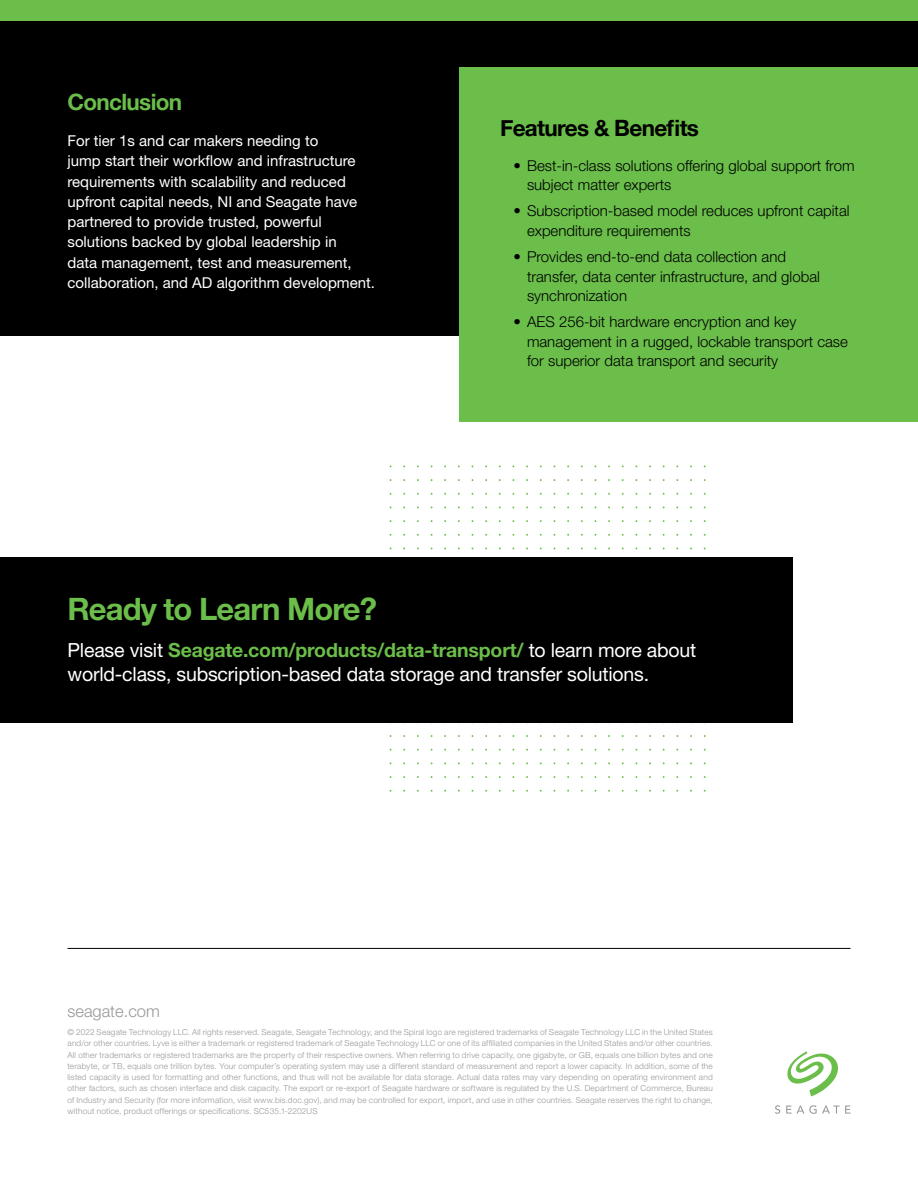
<style>
.page{position:relative;width:918px;height:1188px;background:#fff}
.page>*{position:absolute;margin:0;border:0;box-sizing:border-box;transform-origin:0 0}
.t1{font:700 31.05px "Helvetica Neue LT Std";letter-spacing:-.03em;color:#6bbe4a}
.t2{font:700 22.5px "Helvetica Neue";letter-spacing:-.03em;color:#000}
.t3{font:700 22.5px "Helvetica Neue";letter-spacing:-.03em;color:#6bbe4a}
.t4{font:19.5px/24px "Helvetica Neue LT Std";letter-spacing:-.01em;color:#fff}
.t5{font:300 16.5px "Helvetica Neue LT Std";color:#97989a}
.t6{font:300 15px/19.5px "Helvetica Neue LT Std";color:#000}
.t7{font:15px/20.2px "Helvetica Neue LT Std";color:#fff}
.t8{font:300 8.25px/11.2px "Helvetica Neue LT Std";letter-spacing:.025em;color:#97989a;text-align:justify}
.s1{font-weight:700;color:#6bbe4a}
</style>
<div class="page">
<div style="left:0;top:0;width:918px;height:21px;background:#6bbe4a"></div>
<div style="left:0;top:557px;width:793px;height:166px;background:#000"></div>
<hr style="left:68px;top:948px;width:782px;height:1px;background:#000">
<svg style="left:787px;top:1051px;width:51px;height:45px"></svg>
<svg style="left:775px;top:1105px;width:5px;height:9px"></svg>
<svg style="left:786px;top:1105px;width:65px;height:9px"></svg>
<div style="left:0;top:21px;width:918px;height:315px;background:#000"></div>
<div style="left:459px;top:68px;width:459px;height:354px;background:#6bbe4a"></div>
<h2 class="t3" style="left:68px;top:85px;width:116px">Conclusion</h2>
<p class="t7" style="left:68px;top:130px;width:309px">For tier 1s and car makers needing to<br>jump start their workflow and infrastructure requirements with scalability and reduced upfront capital needs, NI and Seagate have partnered to provide trusted, powerful solutions backed by global leadership in<br>data management, test and measurement, collaboration, and AD algorithm development.</p>
<h2 class="t2" style="left:500px;top:110px;width:200px">Features &amp; Benefits</h2>
<h3 class="t6" style="left:527px;top:155px;width:329px;text-indent:-14px">• Best-in-class solutions offering global support from subject matter experts</h3>
<h3 class="t6" style="left:527px;top:201px;width:324px;text-indent:-14px">• Subscription-based model reduces upfront capital expenditure requirements</h3>
<h3 class="t6" style="left:527px;top:247px;width:294px;text-indent:-14px">• Provides end-to-end data collection and transfer, data center infrastructure, and global synchronization</h3>
<h3 class="t6" style="left:527px;top:312px;width:322px;text-indent:-14px">• AES 256-bit hardware encryption and key management in a rugged, lockable transport case for superior data transport and security</h3>
<h1 class="t1" style="left:68px;top:589px;width:311px">Ready to Learn More?</h1>
<h3 class="t4" style="left:68px;top:638px;width:630px">Please visit <span class="s1">Seagate.com/products/data-transport/</span> to learn more about world-class, subscription-based data storage and transfer solutions.</h3>
<h3 class="t5" style="left:68px;top:1001px;width:94px">seagate.com</h3>
<p class="t8" style="left:68px;top:1026px;width:647px">© 2022 Seagate Technology LLC. All rights reserved. Seagate, Seagate Technology, and the Spiral logo are registered trademarks of Seagate Technology LLC in the United States and/or other countries. Lyve is either a trademark or registered trademark of Seagate Technology LLC or one of its affiliated companies in the United States and/or other countries.<br>All other trademarks or registered trademarks are the property of their respective owners. When referring to drive capacity, one gigabyte, or GB, equals one billion bytes and one terabyte, or TB, equals one trillion bytes. Your computer’s operating system may use a different standard of measurement and report a lower capacity. In addition, some of the listed capacity is used for formatting and other functions, and thus will not be available for data storage. Actual data rates may vary depending on operating environment and other factors, such as chosen interface and disk capacity. The export or re-export of Seagate hardware or software is regulated by the U.S. Department of Commerce, Bureau of Industry and Security (for more information, visit www.bis.doc.gov), and may be controlled for export, import, and use in other countries. Seagate reserves the right to change, without notice, product offerings or specifications. SC535.1-2202US</p>
</div>
